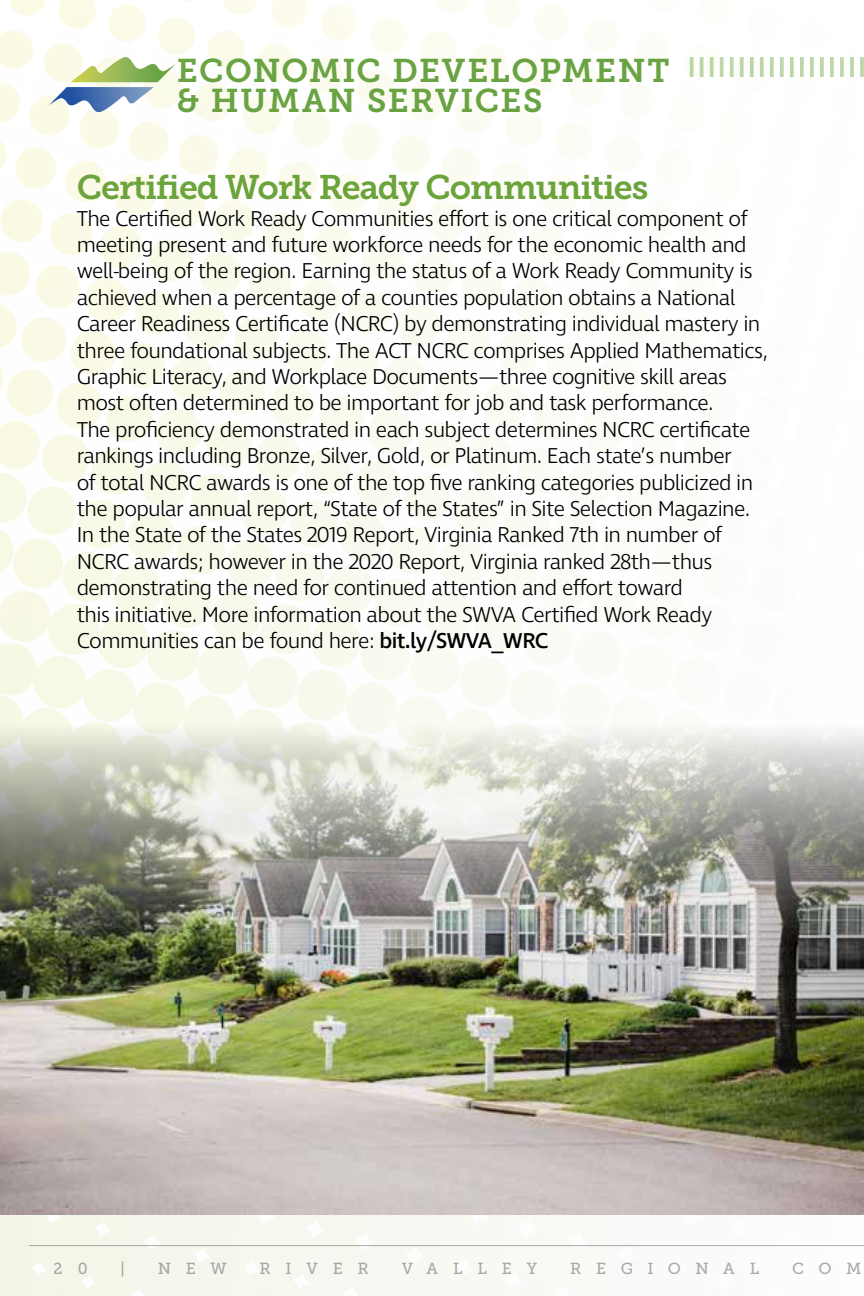
<style>
.page{position:relative;width:864px;height:1296px;background:#fff}
.page>*{position:absolute;margin:0;border:0;box-sizing:border-box;transform-origin:0 0}
.t1{font:34px "Museo Slab 700";letter-spacing:-.03em;color:#6ba43a}
.t2{font:32.8px/30px "Museo Slab 700";letter-spacing:.045em;color:#6aa342}
.t3{font:300 22px/26.4px "Ingra";letter-spacing:-.03em;color:#000}
.t4{font:16px "Museo Slab 500";letter-spacing:.92em;color:#58595b}
.s1{font-weight:500}
</style>
<div class="page">
<img style="left:0;top:0;width:864px;height:1296px">
<h2 class="t2" style="left:177px;top:55px;width:494px">ECONOMIC DEVELOPMENT &amp; HUMAN SERVICES</h2>
<h1 class="t1" style="left:77px;top:168px;width:573px">Certified Work Ready Communities</h1>
<p class="t3" style="left:77px;top:206px;width:693px">The Certified Work Ready Communities effort is one critical component of meeting present and future workforce needs for the economic health and well-being of the region. Earning the status of a Work Ready Community is achieved when a percentage of a counties population obtains a National Career Readiness Certificate (NCRC) by demonstrating individual mastery in three foundational subjects. The ACT NCRC comprises Applied Mathematics, Graphic Literacy, and Workplace Documents—three cognitive skill areas most often determined to be important for job and task performance.<br>The proficiency demonstrated in each subject determines NCRC certificate rankings including Bronze, Silver, Gold, or Platinum. Each state’s number<br>of total NCRC awards is one of the top five ranking categories publicized in the popular annual report, “State of the States” in Site Selection Magazine.<br>In the State of the States 2019 Report, Virginia Ranked 7th in number of NCRC awards; however in the 2020 Report, Virginia ranked 28th—thus demonstrating the need for continued attention and effort toward<br>this initiative. More information about the SWVA Certified Work Ready Communities can be found here: <span class="s1">bit.ly/SWVA_WRC</span></p>
<p class="t4" style="left:54px;top:1259px;width:35px">2 0</p>
<p class="t4" style="left:120px;top:1259px;width:6px">|</p>
<p class="t4" style="left:158px;top:1259px;width:71px">NEW</p>
<p class="t4" style="left:260px;top:1259px;width:111px">RIVER</p>
<p class="t4" style="left:402px;top:1259px;width:137px">VALLEY</p>
<p class="t4" style="left:570px;top:1259px;width:191px">REGIONAL</p>
<p class="t4" style="left:792px;top:1259px;width:71px">COM</p>
</div>
